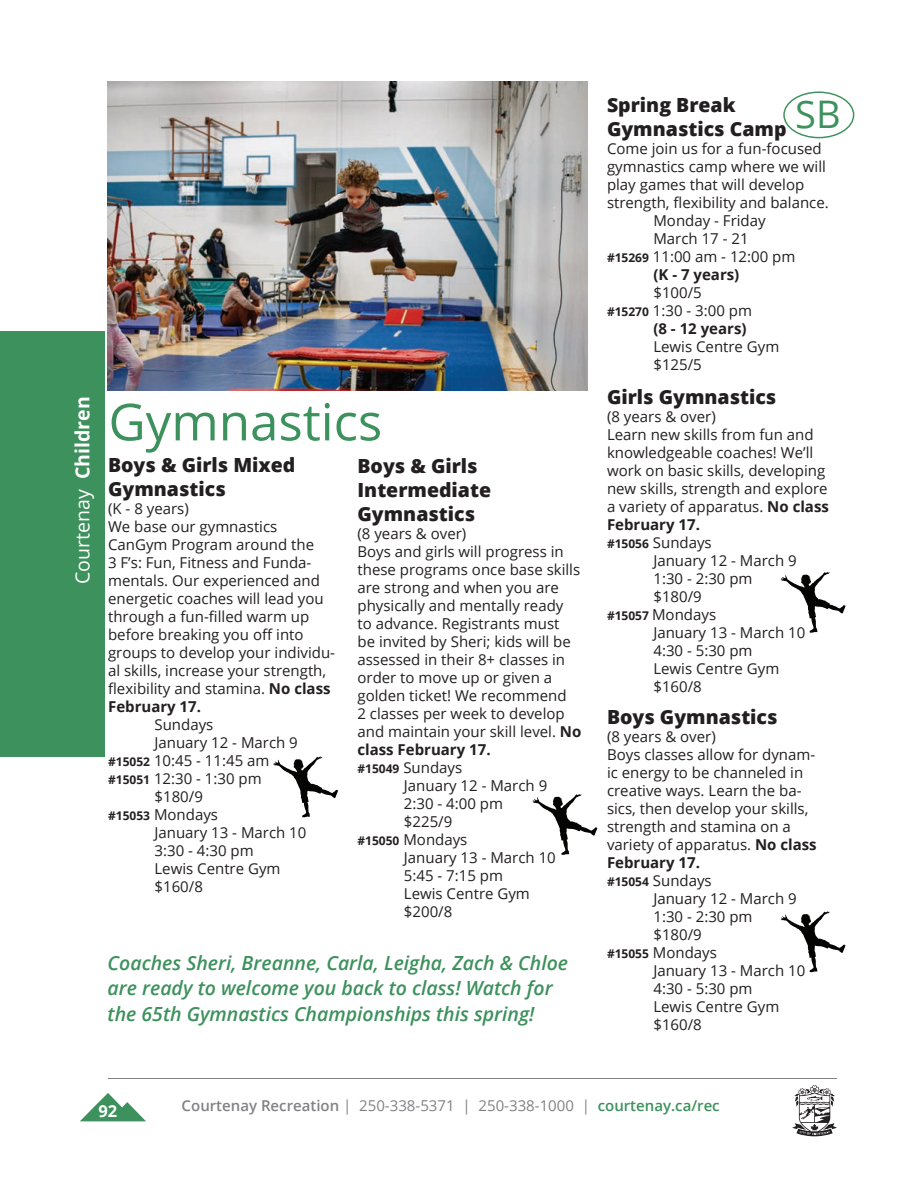
<style>
.page{position:relative;width:918px;height:1188px;background:#fff}
.page>*{position:absolute;margin:0;border:0;box-sizing:border-box;transform-origin:0 0}
.t1{font:51px "Open Sans";color:#3d915d}
.t2{font:37.95px "Open Sans";color:#3d915d}
.t3{font:italic 600 19.5px/25.5px "Open Sans";color:#3d915d}
.t4{font:800 19.5px/24px "Open Sans";color:#231f20}
.t5{font:19.5px "Open Sans";color:#fff}
.t6{font:700 16.5px "Open Sans";color:#fff}
.t7{font:15px/18px "Open Sans";color:#231f20}
.t8{font:15px "Open Sans";color:#808285}
.t9{font:700 15px "Open Sans";color:#231f20}
.s1{font-weight:700}
.s2{font-weight:700;font-size:12px}
.s3{font-weight:600}
.s4{font-weight:600;color:#3d915d}
</style>
<div class="page">
<hr style="left:108px;top:1078px;width:729px;height:1px;background:#808285">
<div style="left:0;top:331px;width:105px;height:426px;background:#3d915d"></div>
<svg style="left:80px;top:1093px;width:66px;height:28px"></svg>
<svg style="left:792px;top:1085px;width:45px;height:52px"></svg>
<img style="left:108px;top:81px;width:480px;height:310px">
<div style="left:783px;top:91px;width:71px;height:47px;border:1px solid #3d915d;border-radius:50%"></div>
<svg style="left:273px;top:756px;width:65px;height:61px"></svg>
<svg style="left:532px;top:794px;width:65px;height:61px"></svg>
<svg style="left:781px;top:572px;width:65px;height:61px"></svg>
<svg style="left:781px;top:911px;width:64px;height:61px"></svg>
<h3 class="t5" style="left:69px;top:584px;width:189px;rotate:-90deg">Courtenay <span class="s1">Children</span></h3>
<h1 class="t1" style="left:108px;top:387px;width:275px">Gymnastics</h1>
<h3 class="t4" style="left:357px;top:453px;width:135px">Boys &amp; Girls<br>Intermediate<br>Gymnastics</h3>
<p class="t7" style="left:357px;top:524px;width:110px">(8 years &amp; over)</p>
<p class="t7" style="left:357px;top:542px;width:208px">Boys and girls will progress in</p>
<p class="t7" style="left:357px;top:560px;width:224px">these programs once base skills</p>
<p class="t7" style="left:357px;top:578px;width:203px">are strong and when you are</p>
<p class="t7" style="left:357px;top:596px;width:207px">physically and mentally ready</p>
<p class="t7" style="left:357px;top:614px;width:204px">to advance. Registrants must</p>
<p class="t7" style="left:357px;top:632px;width:215px">be invited by Sheri; kids will be</p>
<p class="t7" style="left:357px;top:650px;width:209px">assessed in their 8+ classes in</p>
<p class="t7" style="left:357px;top:668px;width:196px">order to move up or given a</p>
<p class="t7" style="left:357px;top:686px;width:211px">golden ticket! We recommend</p>
<p class="t7" style="left:357px;top:704px;width:209px">2 classes per week to develop</p>
<p class="t7" style="left:357px;top:722px;width:225px">and maintain your skill level. <span class="s1">No</span></p>
<p class="t9" style="left:357px;top:739px;width:135px">class February 17.</p>
<p class="t7" style="left:357px;top:758px;width:106px"><span class="s2">#15049</span> Sundays</p>
<p class="t7" style="left:404px;top:776px;width:145px">January 12 - March 9</p>
<p class="t7" style="left:404px;top:794px;width:101px">2:30 - 4:00 pm</p>
<p class="t7" style="left:404px;top:812px;width:50px">$225/9</p>
<p class="t7" style="left:357px;top:830px;width:111px"><span class="s2">#15050</span> Mondays</p>
<p class="t7" style="left:404px;top:848px;width:153px">January 13 - March 10</p>
<p class="t7" style="left:404px;top:866px;width:101px">5:45 - 7:15 pm</p>
<p class="t7" style="left:404px;top:884px;width:127px">Lewis Centre Gym</p>
<p class="t7" style="left:404px;top:902px;width:50px">$200/8</p>
<h3 class="t4" style="left:108px;top:452px;width:189px">Boys &amp; Girls Mixed<br>Gymnastics</h3>
<p class="t7" style="left:108px;top:500px;width:228px">(K - 8 years)<br>We base our gymnastics<br>CanGym Program around the<br>3 F’s: Fun, Fitness and Funda&shy;mentals. Our experienced and energetic coaches will lead you through a fun-filled warm up before breaking you off into groups to develop your individu&shy;al skills, increase your strength, flexibility and stamina. <span class="s1">No class<br>February 17.</span></p>
<p class="t7" style="left:155px;top:716px;width:60px">Sundays</p>
<p class="t7" style="left:155px;top:734px;width:145px">January 12 - March 9</p>
<p class="t7" style="left:108px;top:752px;width:163px"><span class="s2">#15052</span> 10:45 - 11:45 am</p>
<p class="t7" style="left:108px;top:770px;width:155px"><span class="s2">#15051</span> 12:30 - 1:30 pm</p>
<p class="t7" style="left:155px;top:788px;width:50px">$180/9</p>
<p class="t7" style="left:108px;top:806px;width:111px"><span class="s2">#15053</span> Mondays</p>
<p class="t7" style="left:155px;top:824px;width:153px">January 13 - March 10</p>
<p class="t7" style="left:155px;top:842px;width:101px">3:30 - 4:30 pm</p>
<p class="t7" style="left:155px;top:860px;width:127px">Lewis Centre Gym</p>
<p class="t7" style="left:155px;top:878px;width:50px">$160/8</p>
<h3 class="t3" style="left:108px;top:950px;width:462px">Coaches Sheri, Breanne, Carla, Leigha, Zach &amp; Chloe are ready to welcome you back to class! Watch for the 65th Gymnastics Championships this spring!</h3>
<h3 class="t4" style="left:607px;top:92px;width:181px">Spring Break<br>Gymnastics Camp</h3>
<p class="t7" style="left:607px;top:139px;width:216px">Come join us for a fun-focused</p>
<p class="t7" style="left:607px;top:157px;width:221px">gymnastics camp where we will</p>
<p class="t7" style="left:607px;top:175px;width:199px">play games that will develop</p>
<p class="t7" style="left:607px;top:193px;width:223px">strength, flexibility and balance.</p>
<p class="t7" style="left:653px;top:211px;width:114px">Monday - Friday</p>
<p class="t7" style="left:653px;top:229px;width:97px">March 17 - 21</p>
<p class="t7" style="left:607px;top:247px;width:190px"><span class="s2">#15269</span> 11:00 am - 12:00 pm</p>
<p class="t9" style="left:653px;top:264px;width:87px">(K - 7 years)</p>
<p class="t7" style="left:653px;top:283px;width:50px">$100/5</p>
<p class="t7" style="left:607px;top:301px;width:147px"><span class="s2">#15270</span> 1:30 - 3:00 pm</p>
<p class="t9" style="left:653px;top:318px;width:95px">(8 - 12 years)</p>
<p class="t7" style="left:653px;top:337px;width:127px">Lewis Centre Gym $125/5</p>
<h2 class="t2" style="left:795px;top:88px;width:47px">SB</h2>
<h3 class="t4" style="left:607px;top:384px;width:171px">Girls Gymnastics</h3>
<p class="t7" style="left:607px;top:407px;width:110px">(8 years &amp; over)</p>
<p class="t7" style="left:607px;top:425px;width:208px">Learn new skills from fun and</p>
<p class="t7" style="left:607px;top:443px;width:208px">knowledgeable coaches! We’ll</p>
<p class="t7" style="left:607px;top:461px;width:220px">work on basic skills, developing</p>
<p class="t7" style="left:607px;top:479px;width:222px">new skills, strength and explore</p>
<p class="t7" style="left:607px;top:497px;width:223px">a variety of apparatus. <span class="s1">No class</span></p>
<p class="t9" style="left:607px;top:514px;width:94px">February 17.</p>
<p class="t7" style="left:607px;top:533px;width:106px"><span class="s2">#15056</span> Sundays</p>
<p class="t7" style="left:653px;top:551px;width:145px">January 12 - March 9</p>
<p class="t7" style="left:653px;top:569px;width:101px">1:30 - 2:30 pm</p>
<p class="t7" style="left:653px;top:587px;width:50px">$180/9</p>
<p class="t7" style="left:607px;top:605px;width:111px"><span class="s2">#15057</span> Mondays</p>
<p class="t7" style="left:653px;top:623px;width:153px">January 13 - March 10</p>
<p class="t7" style="left:653px;top:641px;width:101px">4:30 - 5:30 pm</p>
<p class="t7" style="left:653px;top:659px;width:127px">Lewis Centre Gym</p>
<p class="t7" style="left:653px;top:677px;width:50px">$160/8</p>
<h3 class="t4" style="left:607px;top:704px;width:172px">Boys Gymnastics</h3>
<p class="t7" style="left:607px;top:728px;width:211px">(8 years &amp; over)<br>Boys classes allow for dynam&shy;ic energy to be channeled in creative ways. Learn the ba&shy;sics, then develop your skills, strength and stamina on a variety of apparatus. <span class="s1">No class<br>February 17.<br></span><span class="s2">#15054</span> Sundays</p>
<p class="t7" style="left:653px;top:890px;width:145px">January 12 - March 9</p>
<p class="t7" style="left:653px;top:908px;width:101px">1:30 - 2:30 pm</p>
<p class="t7" style="left:653px;top:926px;width:50px">$180/9</p>
<p class="t7" style="left:607px;top:944px;width:111px"><span class="s2">#15055</span> Mondays</p>
<p class="t7" style="left:653px;top:962px;width:153px">January 13 - March 10</p>
<p class="t7" style="left:653px;top:980px;width:101px">4:30 - 5:30 pm</p>
<p class="t7" style="left:653px;top:998px;width:127px">Lewis Centre Gym</p>
<p class="t7" style="left:653px;top:1016px;width:50px">$160/8</p>
<p class="t6" style="left:99px;top:1100px;width:20px">92</p>
<p class="t8" style="left:182px;top:1095px;width:540px"><span class="s3">Courtenay Recreation</span> | 250-338-5371 | 250-338-1000 | <span class="s4">courtenay.ca/rec</span></p>
</div>
